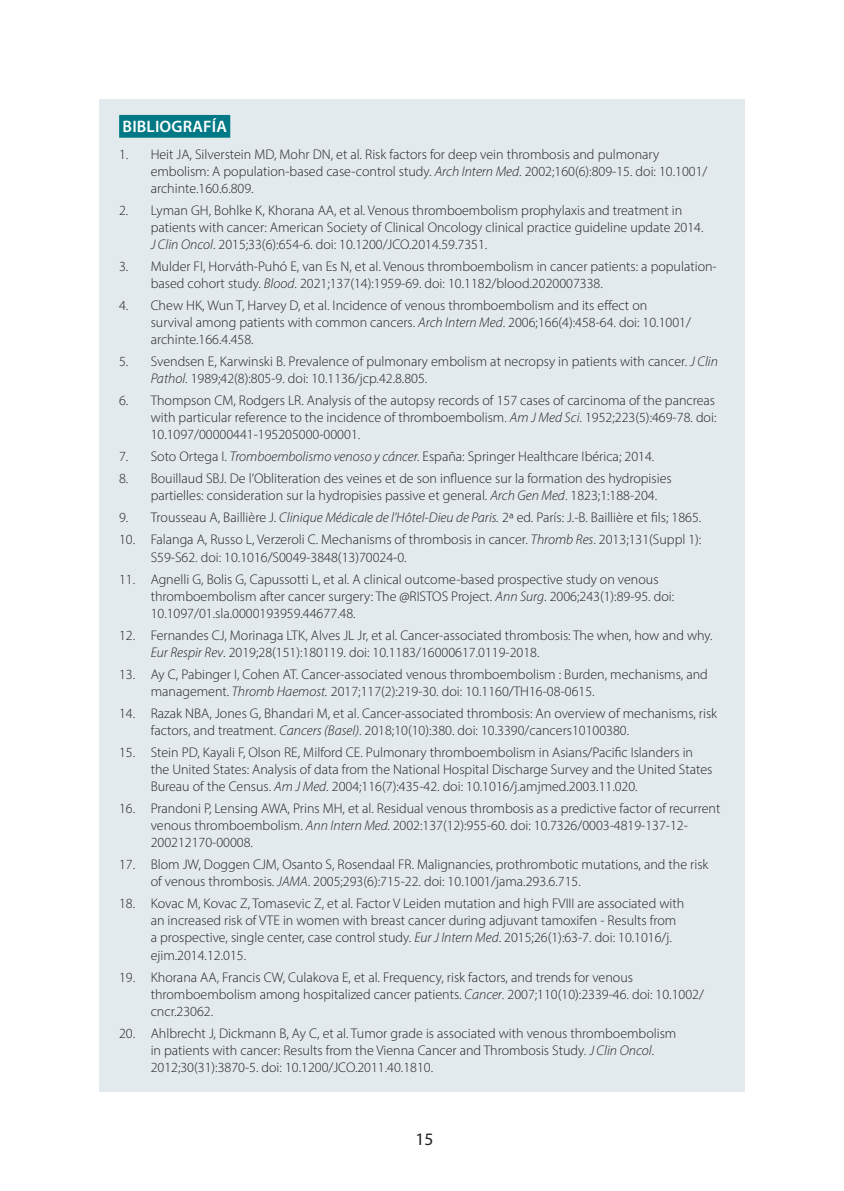
<style>
.page{position:relative;width:844px;height:1191px;background:#fff}
.page>*{position:absolute;margin:0;border:0;box-sizing:border-box;transform-origin:0 0}
.t1{font:17.5px "Myriad Pro";color:#231f20}
.t2{font:600 16.62px "Myriad Pro";letter-spacing:.01em;color:#fff}
.t3{font:300 14px/17px "Myriad Pro";color:#231f20}
.s1{font-style:italic}
</style>
<div class="page">
<div style="left:99px;top:99px;width:645px;height:992px;background:#e2eaed"></div>
<div style="left:119px;top:115px;width:111px;height:23px;background:#007885"></div>
<p class="t2" style="left:122px;top:115px;width:106px">BIBLIOGRAFÍA</p>
<p class="t3" style="left:151px;top:145px;width:558px;text-indent:-32px">1. Heit JA, Silverstein MD, Mohr DN, et al. Risk factors for deep vein thrombosis and pulmonary embolism: A population-based case-control study. <span class="s1">Arch Intern Med</span>. 2002;160(6):809-15. doi: 10.1001/ archinte.160.6.809.</p>
<p class="t3" style="left:151px;top:201px;width:554px;text-indent:-32px">2. Lyman GH, Bohlke K, Khorana AA, et al. Venous thromboembolism prophylaxis and treatment in patients with cancer: American Society of Clinical Oncology clinical practice guideline update 2014.<br><span class="s1">J Clin Oncol</span>. 2015;33(6):654-6. doi: 10.1200/JCO.2014.59.7351.</p>
<p class="t3" style="left:151px;top:257px;width:567px;text-indent:-32px">3. Mulder FI, Horváth-Puhó E, van Es N, et al. Venous thromboembolism in cancer patients: a population&shy;based cohort study. <span class="s1">Blood</span>. 2021;137(14):1959-69. doi: 10.1182/blood.2020007338.</p>
<p class="t3" style="left:151px;top:297px;width:541px;text-indent:-32px">4. Chew HK, Wun T, Harvey D, et al. Incidence of venous thromboembolism and its effect on survival among patients with common cancers. <span class="s1">Arch Intern Med</span>. 2006;166(4):458-64. doi: 10.1001/ archinte.166.4.458.</p>
<p class="t3" style="left:151px;top:353px;width:568px;text-indent:-32px">5. Svendsen E, Karwinski B. Prevalence of pulmonary embolism at necropsy in patients with cancer. <span class="s1">J Clin<br>Pathol</span>. 1989;42(8):805-9. doi: 10.1136/jcp.42.8.805.</p>
<p class="t3" style="left:151px;top:392px;width:567px;text-align:justify;text-indent:-32px">6. Thompson CM, Rodgers LR. Analysis of the autopsy records of 157 cases of carcinoma of the pancreas with particular reference to the incidence of thromboembolism. <span class="s1">Am J Med Sci</span>. 1952;223(5):469-78. doi:<br>10.1097/00000441-195205000-00001.</p>
<p class="t3" style="left:119px;top:448px;width:536px">7. Soto Ortega I. <span class="s1">Tromboembolismo venoso y cáncer.</span> España: Springer Healthcare Ibérica; 2014.</p>
<p class="t3" style="left:151px;top:470px;width:522px;text-indent:-32px">8. Bouillaud SBJ. De l’Obliteration des veines et de son influence sur la formation des hydropisies partielles: consideration sur la hydropisies passive et general. <span class="s1">Arch Gen Med</span>. 1823;1:188-204.</p>
<p class="t3" style="left:119px;top:509px;width:583px">9. Trousseau A, Baillière J. <span class="s1">Clinique Médicale de l’Hôtel-Dieu de Paris.</span> 2ª ed. París: J.-B. Baillière et fils; 1865.</p>
<p class="t3" style="left:151px;top:531px;width:552px;text-indent:-32px">10. Falanga A, Russo L, Verzeroli C. Mechanisms of thrombosis in cancer. <span class="s1">Thromb Res</span>. 2013;131(Suppl 1):<br>S59-S62. doi: 10.1016/S0049-3848(13)70024-0.</p>
<p class="t3" style="left:151px;top:570px;width:525px;text-indent:-32px">11. Agnelli G, Bolis G, Capussotti L, et al. A clinical outcome-based prospective study on venous thromboembolism after cancer surgery: The @RISTOS Project. <span class="s1">Ann Surg</span>. 2006;243(1):89-95. doi:<br>10.1097/01.sla.0000193959.44677.48.</p>
<p class="t3" style="left:151px;top:626px;width:563px;text-indent:-32px">12. Fernandes CJ, Morinaga LTK, Alves JL Jr, et al. Cancer-associated thrombosis: The when, how and why.<br><span class="s1">Eur Respir Rev</span>. 2019;28(151):180119. doi: 10.1183/16000617.0119-2018.</p>
<p class="t3" style="left:151px;top:665px;width:558px;text-indent:-32px">13. Ay C, Pabinger I, Cohen AT. Cancer-associated venous thromboembolism : Burden, mechanisms, and management. <span class="s1">Thromb Haemost.</span> 2017;117(2):219-30. doi: 10.1160/TH16-08-0615.</p>
<p class="t3" style="left:151px;top:704px;width:568px;text-indent:-32px">14. Razak NBA, Jones G, Bhandari M, et al. Cancer-associated thrombosis: An overview of mechanisms, risk factors, and treatment. <span class="s1">Cancers (Basel)</span>. 2018;10(10):380. doi: 10.3390/cancers10100380.</p>
<p class="t3" style="left:151px;top:743px;width:563px;text-indent:-32px">15. Stein PD, Kayali F, Olson RE, Milford CE. Pulmonary thromboembolism in Asians/Pacific Islanders in the United States: Analysis of data from the National Hospital Discharge Survey and the United States<br>Bureau of the Census. <span class="s1">Am J Med</span>. 2004;116(7):435-42. doi: 10.1016/j.amjmed.2003.11.020.</p>
<p class="t3" style="left:151px;top:800px;width:571px;text-indent:-32px">16. Prandoni P, Lensing AWA, Prins MH, et al. Residual venous thrombosis as a predictive factor of recurrent venous thromboembolism. <span class="s1">Ann Intern Med.</span> 2002:137(12):955-60. doi: 10.7326/0003-4819-137-12-<br>200212170-00008.</p>
<p class="t3" style="left:151px;top:856px;width:559px;text-indent:-32px">17. Blom JW, Doggen CJM, Osanto S, Rosendaal FR. Malignancies, prothrombotic mutations, and the risk of venous thrombosis. <span class="s1">JAMA</span>. 2005;293(6):715-22. doi: 10.1001/jama.293.6.715.</p>
<p class="t3" style="left:151px;top:895px;width:535px;text-indent:-32px">18. Kovac M, Kovac Z, Tomasevic Z, et al. Factor V Leiden mutation and high FVIII are associated with an increased risk of VTE in women with breast cancer during adjuvant tamoxifen - Results from a prospective, single center, case control study. <span class="s1">Eur J Intern Med</span>. 2015;26(1):63-7. doi: 10.1016/j. ejim.2014.12.015.</p>
<p class="t3" style="left:151px;top:968px;width:554px;text-indent:-32px">19. Khorana AA, Francis CW, Culakova E, et al. Frequency, risk factors, and trends for venous thromboembolism among hospitalized cancer patients. <span class="s1">Cancer</span>. 2007;110(10):2339-46. doi: 10.1002/ cncr.23062.</p>
<p class="t3" style="left:151px;top:1024px;width:527px;text-indent:-32px">20. Ahlbrecht J, Dickmann B, Ay C, et al. Tumor grade is associated with venous thromboembolism in patients with cancer: Results from the Vienna Cancer and Thrombosis Study. <span class="s1">J Clin Oncol</span>.<br>2012;30(31):3870-5. doi: 10.1200/JCO.2011.40.1810.</p>
<p class="t1" style="left:415px;top:1127px;width:19px">15</p>
</div>
